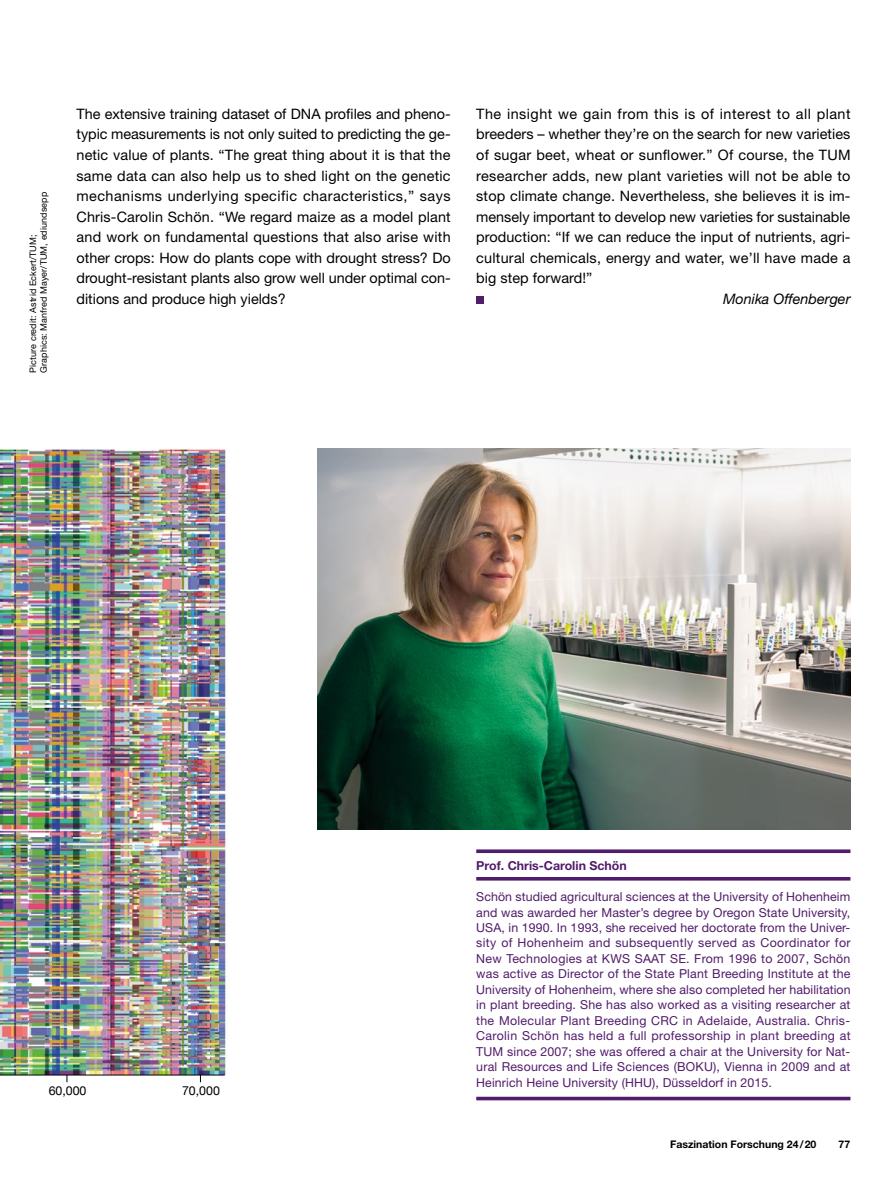
<style>
.page{position:relative;width:893px;height:1191px;background:#fff}
.page>*{position:absolute;margin:0;border:0;box-sizing:border-box;transform-origin:0 0}
.Text_D{font:14.4px/20.5px "Helvetica Neue LT Std";color:#000;text-align:justify}
.Text_D-2{font:italic 14.4px "Helvetica Neue LT Std";color:#000}
.Text_Steckbrief_unte{font:12.3px/15.5px "Helvetica Neue LT Std";letter-spacing:.01em;color:#511c6b;text-align:justify}
.Prof_Steckbrief{font:700 12.3px "Helvetica Neue LT Std";color:#511c6b}
.t1{font:12.3px "TUM Neue Helvetica";color:#000}
.t2{font:700 10.5px "Helvetica Neue LT Std";color:#000}
.Credit{font:9px "Helvetica Neue LT Std";letter-spacing:.01em;color:#000}
</style>
<div class="page">
<img style="left:317px;top:448px;width:533px;height:381px">
<img style="left:0;top:449px;width:226px;height:627px">
<svg style="left:476px;top:849px;width:374px;height:4px"></svg>
<hr style="left:476px;top:877px;width:374px;height:3px;background:#511c6b">
<svg style="left:476px;top:1096px;width:374px;height:4px"></svg>
<div style="left:476px;top:296px;width:8px;height:8px;background:#511c6b"></div>
<p class="Credit" style="left:38px;top:373px;width:182px;rotate:-90deg">Graphics: Manfred Mayer/TUM, ediundsepp</p>
<p class="Credit" style="left:27px;top:373px;width:139px;rotate:-90deg">Picture credit: Astrid Eckert/TUM;</p>
<p class="Text_D" style="left:77px;top:103px;width:376px">The extensive training dataset of DNA profiles and pheno&shy;typic measurements is not only suited to predicting the ge&shy;netic value of plants. “The great thing about it is that the same data can also help us to shed light on the genetic mechanisms underlying specific characteristics,” says Chris-Carolin Schön. “We regard maize as a model plant and work on fundamental questions that also arise with other crops: How do plants cope with drought stress? Do drought-resistant plants also grow well under optimal con&shy;ditions and produce high yields?</p>
<p class="Text_D" style="left:476px;top:103px;width:376px">The insight we gain from this is of interest to all plant breeders – whether they’re on the search for new varieties of sugar beet, wheat or sunflower.” Of course, the TUM researcher adds, new plant varieties will not be able to stop climate change. Nevertheless, she believes it is im&shy;mensely important to develop new varieties for sustainable production: “If we can reduce the input of nutrients, agri&shy;cultural chemicals, energy and water, we’ll have made a big step forward!”</p>
<p class="Text_D-2" style="left:723px;top:290px;width:129px">Monika Offenberger</p>
<p class="t1" style="left:49px;top:1082px;width:39px">60,000</p>
<p class="t1" style="left:182px;top:1082px;width:39px">70,000</p>
<p class="Prof_Steckbrief" style="left:476px;top:858px;width:152px">Prof. Chris-Carolin Schön</p>
<p class="Text_Steckbrief_unte" style="left:476px;top:888px;width:376px">Schön studied agricultural sciences at the University of Hohenheim and was awarded her Master’s degree by Oregon State University, USA, in 1990. In 1993, she received her doctorate from the Univer&shy;sity of Hohenheim and subsequently served as Coordinator for New Technologies at KWS SAAT SE. From 1996 to 2007, Schön was active as Director of the State Plant Breeding Institute at the University of Hohenheim, where she also completed her habilitation in plant breeding. She has also worked as a visiting researcher at the Molecular Plant Breeding CRC in Adelaide, Australia. Chris-Carolin Schön has held a full professorship in plant breeding at TUM since 2007; she was offered a chair at the University for Nat&shy;ural Resources and Life Sciences (BOKU), Vienna in 2009 and at Heinrich Heine University (HHU), Düsseldorf in 2015.</p>
<p class="t2" style="left:670px;top:1137px;width:148px">Faszination Forschung 24/20</p>
<p class="t2" style="left:839px;top:1137px;width:13px">77</p>
</div>
